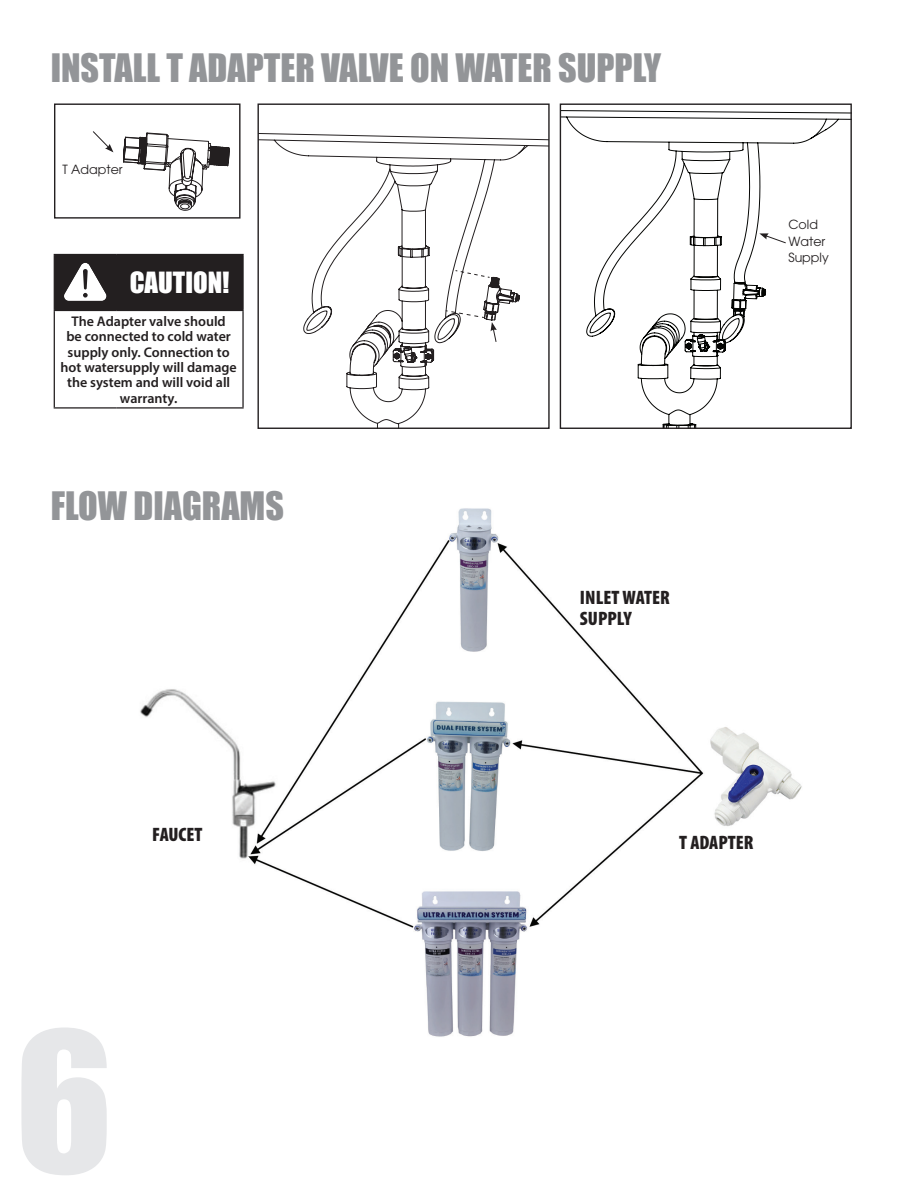
<style>
.page{position:relative;width:918px;height:1188px;background:#fff}
.page>*{position:absolute;margin:0;border:0;box-sizing:border-box;transform-origin:0 0}
.t1{font:180px "Impact";color:#e6e7e9}
.t2{font:36px "Impact";color:#939598}
.t3{font:26.85px "Impact";color:#fff}
.t4{font:900 condensed 19.5px "Myriad Pro";color:#231f20}
.Justified{font:600 14.1px/15.3px "Myriad Pro";color:#231f20;text-align:center}
.Justified-2{font:12.6px/16.8px "ITC Avant Garde Std";color:#231f20}
</style>
<div class="page">
<img style="left:140px;top:508px;width:662px;height:529px">
<div style="left:54px;top:103px;width:187px;height:116px;border:1px solid #231f20"></div>
<svg style="left:259px;top:133px;width:289px;height:294px"></svg>
<div style="left:257px;top:103px;width:293px;height:326px;border:1px solid #231f20"></div>
<svg style="left:562px;top:110px;width:288px;height:317px"></svg>
<div style="left:560px;top:103px;width:292px;height:326px;border:1px solid #231f20"></div>
<svg style="left:446px;top:270px;width:73px;height:73px"></svg>
<svg style="left:759px;top:233px;width:28px;height:11px"></svg>
<svg style="left:92px;top:131px;width:21px;height:21px"></svg>
<svg style="left:123px;top:133px;width:106px;height:77px"></svg>
<hr style="left:54px;top:254px;width:62px;height:1px;background:#231f20">
<hr style="left:116px;top:254px;width:128px;height:1px;background:#231f20">
<hr style="left:242px;top:255px;width:2px;height:55px;background:#231f20">
<hr style="left:54px;top:310px;width:62px;height:1px;background:#231f20">
<hr style="left:54px;top:311px;width:1px;height:96px;background:#231f20">
<hr style="left:116px;top:310px;width:128px;height:1px;background:#231f20">
<hr style="left:242px;top:311px;width:2px;height:96px;background:#231f20">
<hr style="left:54px;top:407px;width:62px;height:2px;background:#231f20">
<hr style="left:116px;top:407px;width:128px;height:2px;background:#231f20">
<svg style="left:54px;top:255px;width:188px;height:55px;background:#363233"></svg>
<p class="t2" style="left:51px;top:40px;width:612px">INSTALL T ADAPTER VALVE ON WATER SUPPLY</p>
<p class="Justified-2" style="left:62px;top:161px;width:62px">T Adapter</p>
<p class="t3" style="left:130px;top:262px;width:101px">CAUTION!</p>
<p class="Justified" style="left:61px;top:313px;width:178px">The Adapter valve should<br>be connected to cold water supply only. Connection to hot watersupply will damage the system and will void all warranty.</p>
<p class="t2" style="left:51px;top:478px;width:235px">FLOW DIAGRAMS</p>
<p class="t4" style="left:580px;top:585px;width:91px">INLET WATER</p>
<p class="t4" style="left:580px;top:606px;width:53px">SUPPLY</p>
<p class="Justified-2" style="left:788px;top:216px;width:42px">Cold<br>Water<br>Supply</p>
<p class="t4" style="left:152px;top:822px;width:52px">FAUCET</p>
<h1 class="t1" style="left:15px;top:962px;width:99px">6</h1>
<p class="t4" style="left:679px;top:830px;width:76px">T ADAPTER</p>
</div>
